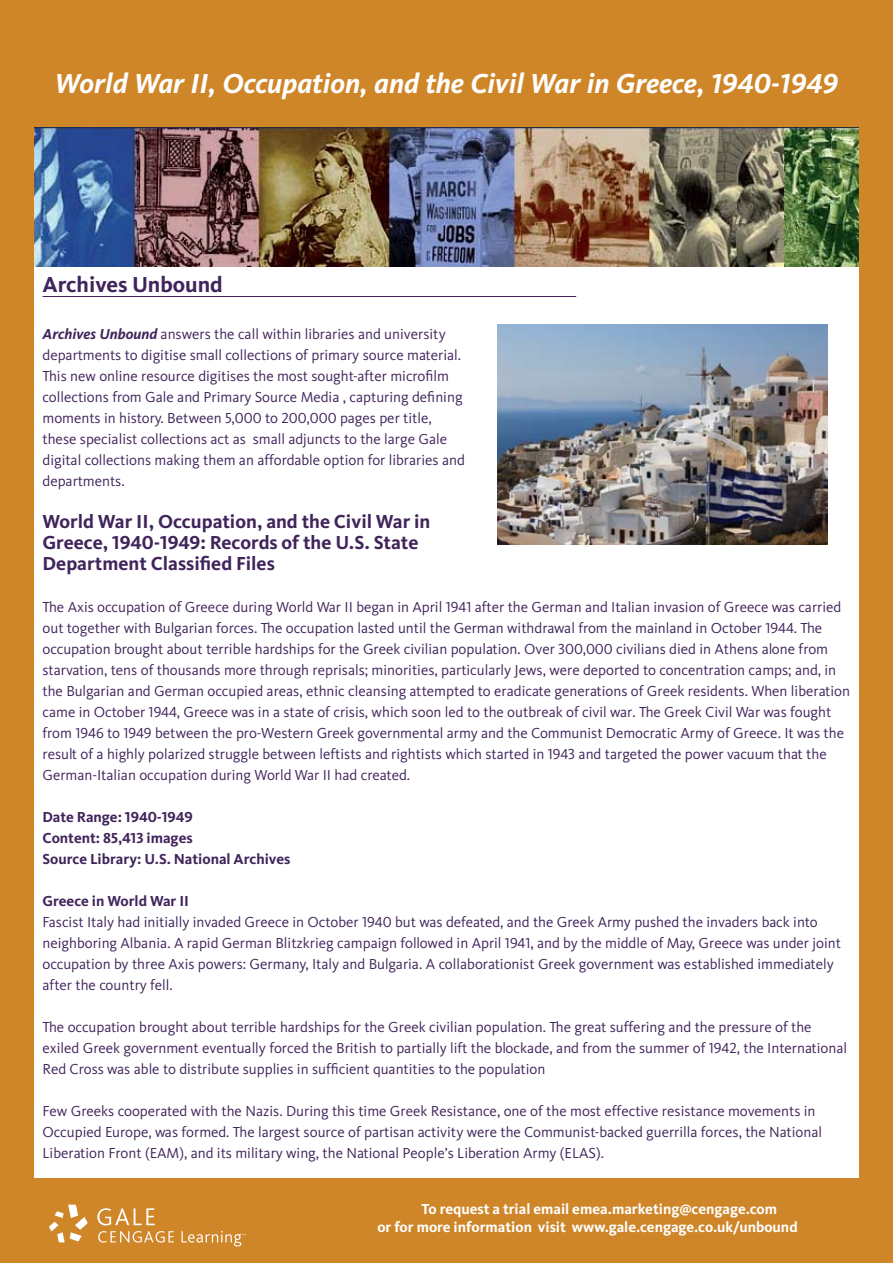
<style>
.page{position:relative;width:893px;height:1263px;background:#fff}
.page>*{position:absolute;margin:0;border:0;box-sizing:border-box;transform-origin:0 0}
.t1{font:italic 700 28.5px "Kievit CL";color:#fff}
.t2{font:700 22.5px "Kievit CL";color:#40245b}
.t3{font:700 19.5px/21px "Kievit CL";color:#40245b}
.t4{font:15px/21px "Kievit CL";color:#40245b}
.t5{font:700 15px/18px "Kievit CL";color:#fff}
.t6{font:700 15px/21px "Kievit CL";color:#40245b}
.s1{font-weight:700;font-style:italic}
</style>
<div class="page">
<div style="left:0;top:0;width:893px;height:1262px;background:#cf8629"></div>
<div style="left:34px;top:263px;width:825px;height:914px;background:#fff"></div>
<img style="left:34px;top:127px;width:825px;height:139px">
<svg style="left:97px;top:1208px;width:58px;height:17px"></svg>
<svg style="left:49px;top:1204px;width:39px;height:38px"></svg>
<svg style="left:98px;top:1231px;width:76px;height:11px"></svg>
<svg style="left:182px;top:1231px;width:63px;height:15px"></svg>
<hr style="left:43px;top:296px;width:533px;height:1px;background:#40245b">
<img style="left:497px;top:325px;width:331px;height:219px">
<h1 class="t1" style="left:55px;top:66px;width:784px">World War II, Occupation, and the Civil War in Greece, 1940-1949</h1>
<h2 class="t2" style="left:43px;top:271px;width:182px">Archives Unbound</h2>
<p class="t4" style="left:43px;top:324px;width:424px"><span class="s1">Archives Unbound</span> answers the call within libraries and university departments to digitise small collections of primary source material.<br>This new online resource digitises the most sought-after microfilm collections from Gale and Primary Source Media , capturing defining moments in history. Between 5,000 to 200,000 pages per title, these specialist collections act as small adjuncts to the large Gale digital collections making them an affordable option for libraries and departments.</p>
<h3 class="t3" style="left:43px;top:511px;width:389px">World War II, Occupation, and the Civil War in<br>Greece, 1940-1949: Records of the U.S. State<br>Department Classified Files</h3>
<p class="t4" style="left:43px;top:597px;width:809px">The Axis occupation of Greece during World War II began in April 1941 after the German and Italian invasion of Greece was carried out together with Bulgarian forces. The occupation lasted until the German withdrawal from the mainland in October 1944. The occupation brought about terrible hardships for the Greek civilian population. Over 300,000 civilians died in Athens alone from starvation, tens of thousands more through reprisals; minorities, particularly Jews, were deported to concentration camps; and, in the Bulgarian and German occupied areas, ethnic cleansing attempted to eradicate generations of Greek residents. When liberation came in October 1944, Greece was in a state of crisis, which soon led to the outbreak of civil war. The Greek Civil War was fought from 1946 to 1949 between the pro-Western Greek governmental army and the Communist Democratic Army of Greece. It was the result of a highly polarized struggle between leftists and rightists which started in 1943 and targeted the power vacuum that the German-Italian occupation during World War II had created.</p>
<p class="t6" style="left:43px;top:807px;width:249px">Date Range: 1940-1949<br>Content: 85,413 images<br>Source Library: U.S. National Archives</p>
<p class="t6" style="left:43px;top:891px;width:148px">Greece in World War II</p>
<p class="t4" style="left:43px;top:912px;width:800px">Fascist Italy had initially invaded Greece in October 1940 but was defeated, and the Greek Army pushed the invaders back into neighboring Albania. A rapid German Blitzkrieg campaign followed in April 1941, and by the middle of May, Greece was under joint occupation by three Axis powers: Germany, Italy and Bulgaria. A collaborationist Greek government was established immediately after the country fell.</p>
<p class="t4" style="left:43px;top:1017px;width:806px">The occupation brought about terrible hardships for the Greek civilian population. The great suffering and the pressure of the exiled Greek government eventually forced the British to partially lift the blockade, and from the summer of 1942, the International<br>Red Cross was able to distribute supplies in sufficient quantities to the population</p>
<p class="t4" style="left:43px;top:1101px;width:781px">Few Greeks cooperated with the Nazis. During this time Greek Resistance, one of the most effective resistance movements in<br>Occupied Europe, was formed. The largest source of partisan activity were the Communist-backed guerrilla forces, the National<br>Liberation Front (EAM), and its military wing, the National People’s Liberation Army (ELAS).</p>
<p class="t5" style="left:377px;top:1199px;width:422px;text-indent:44px">To request a trial email emea.marketing@cengage.com<br>or for more information visit www.gale.cengage.co.uk/unbound</p>
</div>
